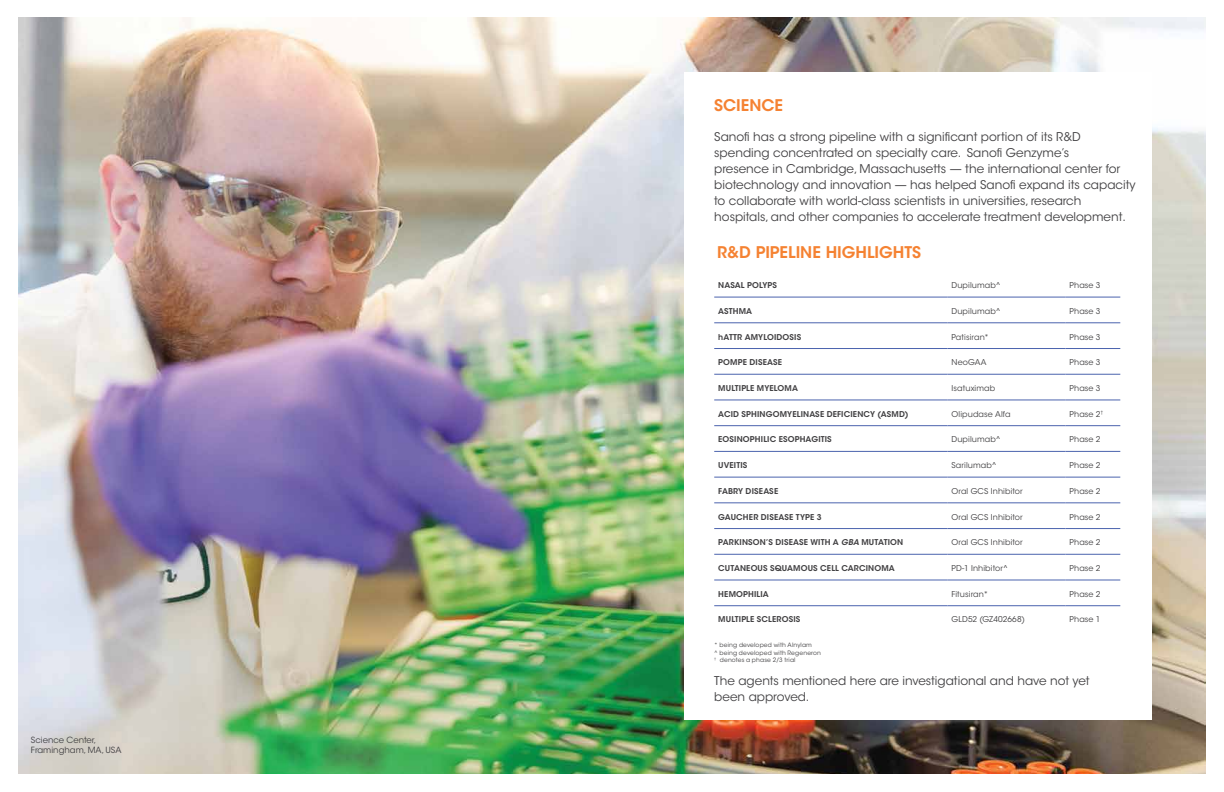
<style>
.page{position:relative;width:1224px;height:792px;background:#fff}
.page>*{position:absolute;margin:0;border:0;box-sizing:border-box;transform-origin:0 0}
.t1{font:600 16px "ITC Avant Garde Std";color:#f58232}
.t2{font:12px/16px "ITC Avant Garde Std";color:#414042}
.t3{font:8.5px/10.2px "ITC Avant Garde Std";color:#414042}
.t4{font:8px "ITC Avant Garde Std";letter-spacing:.015em;color:#414042}
.t5{font:600 8px "ITC Avant Garde Std";letter-spacing:.02em;color:#414042}
.t6{font:6px/7.2px "ITC Avant Garde Std";letter-spacing:.025em;color:#414042}
.s1{font-style:italic}
</style>
<div class="page">
<img style="left:18px;top:17px;width:1188px;height:757px">
<div style="left:684px;top:72px;width:468px;height:648px;background:#fff"></div>
<hr style="left:714px;top:297px;width:234px;height:1px;background:#4b63ae">
<hr style="left:948px;top:297px;width:118px;height:1px;background:#4b63ae">
<hr style="left:1066px;top:297px;width:54px;height:1px;background:#4b63ae">
<hr style="left:714px;top:323px;width:234px;height:1px;background:#4b63ae">
<hr style="left:948px;top:323px;width:118px;height:1px;background:#4b63ae">
<hr style="left:1066px;top:323px;width:54px;height:1px;background:#4b63ae">
<hr style="left:714px;top:348px;width:234px;height:1px;background:#4b63ae">
<hr style="left:948px;top:348px;width:118px;height:1px;background:#4b63ae">
<hr style="left:1066px;top:348px;width:54px;height:1px;background:#4b63ae">
<hr style="left:714px;top:374px;width:234px;height:1px;background:#4b63ae">
<hr style="left:948px;top:374px;width:118px;height:1px;background:#4b63ae">
<hr style="left:1066px;top:374px;width:54px;height:1px;background:#4b63ae">
<hr style="left:714px;top:400px;width:234px;height:1px;background:#4b63ae">
<hr style="left:948px;top:400px;width:118px;height:1px;background:#4b63ae">
<hr style="left:1066px;top:400px;width:54px;height:1px;background:#4b63ae">
<hr style="left:714px;top:425px;width:234px;height:1px;background:#4b63ae">
<hr style="left:948px;top:425px;width:118px;height:1px;background:#4b63ae">
<hr style="left:1066px;top:425px;width:54px;height:1px;background:#4b63ae">
<hr style="left:714px;top:451px;width:234px;height:1px;background:#4b63ae">
<hr style="left:948px;top:451px;width:118px;height:1px;background:#4b63ae">
<hr style="left:1066px;top:451px;width:54px;height:1px;background:#4b63ae">
<hr style="left:714px;top:477px;width:234px;height:1px;background:#4b63ae">
<hr style="left:948px;top:477px;width:118px;height:1px;background:#4b63ae">
<hr style="left:1066px;top:477px;width:54px;height:1px;background:#4b63ae">
<hr style="left:714px;top:503px;width:234px;height:1px;background:#4b63ae">
<hr style="left:948px;top:503px;width:118px;height:1px;background:#4b63ae">
<hr style="left:1066px;top:503px;width:54px;height:1px;background:#4b63ae">
<hr style="left:714px;top:528px;width:234px;height:1px;background:#4b63ae">
<hr style="left:948px;top:528px;width:118px;height:1px;background:#4b63ae">
<hr style="left:1066px;top:528px;width:54px;height:1px;background:#4b63ae">
<hr style="left:714px;top:554px;width:234px;height:1px;background:#4b63ae">
<hr style="left:948px;top:554px;width:118px;height:1px;background:#4b63ae">
<hr style="left:1066px;top:554px;width:54px;height:1px;background:#4b63ae">
<hr style="left:714px;top:580px;width:234px;height:1px;background:#4b63ae">
<hr style="left:948px;top:580px;width:118px;height:1px;background:#4b63ae">
<hr style="left:1066px;top:580px;width:54px;height:1px;background:#4b63ae">
<hr style="left:714px;top:605px;width:234px;height:1px;background:#4b63ae">
<hr style="left:948px;top:605px;width:118px;height:1px;background:#4b63ae">
<hr style="left:1066px;top:605px;width:54px;height:1px;background:#4b63ae">
<p class="t3" style="left:31px;top:735px;width:92px">Science Center,<br>Framingham, MA, USA</p>
<h1 class="t1" style="left:714px;top:95px;width:70px">SCIENCE</h1>
<p class="t2" style="left:714px;top:129px;width:423px">Sanofi has a strong pipeline with a significant portion of its R&amp;D spending concentrated on specialty care. Sanofi Genzyme’s<br>presence in Cambridge, Massachusetts — the international center for biotechnology and innovation — has helped Sanofi expand its capacity to collaborate with world-class scientists in universities, research hospitals, and other companies to accelerate treatment development.</p>
<h1 class="t1" style="left:717px;top:242px;width:206px">R&amp;D PIPELINE HIGHLIGHTS</h1>
<p class="t5" style="left:718px;top:280px;width:60px">NASAL POLYPS</p>
<p class="t4" style="left:952px;top:280px;width:51px">Dupilumab^</p>
<p class="t4" style="left:1070px;top:280px;width:32px">Phase 3</p>
<p class="t5" style="left:718px;top:306px;width:35px">ASTHMA</p>
<p class="t4" style="left:952px;top:306px;width:51px">Dupilumab^</p>
<p class="t4" style="left:1070px;top:306px;width:32px">Phase 3</p>
<p class="t5" style="left:718px;top:332px;width:85px">hATTR AMYLOIDOSIS</p>
<p class="t4" style="left:952px;top:332px;width:39px">Patisiran*</p>
<p class="t4" style="left:1070px;top:332px;width:32px">Phase 3</p>
<p class="t5" style="left:718px;top:357px;width:65px">POMPE DISEASE</p>
<p class="t4" style="left:952px;top:357px;width:37px">NeoGAA</p>
<p class="t4" style="left:1070px;top:357px;width:32px">Phase 3</p>
<p class="t5" style="left:718px;top:383px;width:81px">MULTIPLE MYELOMA</p>
<p class="t4" style="left:952px;top:383px;width:45px">Isatuximab</p>
<p class="t4" style="left:1070px;top:383px;width:32px">Phase 3</p>
<p class="t5" style="left:718px;top:409px;width:192px">ACID SPHINGOMYELINASE DEFICIENCY (ASMD)</p>
<p class="t4" style="left:952px;top:409px;width:61px">Olipudase Alfa</p>
<p class="t4" style="left:1070px;top:409px;width:35px">Phase 2<sup>†</sup></p>
<p class="t5" style="left:718px;top:434px;width:115px">EOSINOPHILIC ESOPHAGITIS</p>
<p class="t4" style="left:952px;top:435px;width:51px">Dupilumab^</p>
<p class="t4" style="left:1070px;top:435px;width:32px">Phase 2</p>
<p class="t5" style="left:718px;top:460px;width:31px">UVEITIS</p>
<p class="t4" style="left:952px;top:460px;width:47px">Sarilumab^</p>
<p class="t4" style="left:1070px;top:460px;width:32px">Phase 2</p>
<p class="t5" style="left:718px;top:486px;width:62px">FABRY DISEASE</p>
<p class="t4" style="left:952px;top:486px;width:73px">Oral GCS Inhibitor</p>
<p class="t4" style="left:1070px;top:486px;width:32px">Phase 2</p>
<p class="t5" style="left:718px;top:512px;width:105px">GAUCHER DISEASE TYPE 3</p>
<p class="t4" style="left:952px;top:512px;width:73px">Oral GCS Inhibitor</p>
<p class="t4" style="left:1070px;top:512px;width:32px">Phase 2</p>
<p class="t5" style="left:718px;top:537px;width:187px">PARKINSON’S DISEASE WITH A <span class="s1">GBA</span> MUTATION</p>
<p class="t4" style="left:952px;top:538px;width:73px">Oral GCS Inhibitor</p>
<p class="t4" style="left:1070px;top:538px;width:32px">Phase 2</p>
<p class="t5" style="left:718px;top:563px;width:178px">CUTANEOUS SQUAMOUS CELL CARCINOMA</p>
<p class="t4" style="left:952px;top:563px;width:58px">PD-1 Inhibitor^</p>
<p class="t4" style="left:1070px;top:563px;width:32px">Phase 2</p>
<p class="t5" style="left:718px;top:589px;width:52px">HEMOPHILIA</p>
<p class="t4" style="left:952px;top:589px;width:38px">Fitusiran*</p>
<p class="t4" style="left:1070px;top:589px;width:32px">Phase 2</p>
<p class="t5" style="left:718px;top:614px;width:84px">MULTIPLE SCLEROSIS</p>
<p class="t4" style="left:952px;top:615px;width:75px">GLD52 (GZ402668)</p>
<p class="t4" style="left:1070px;top:615px;width:32px">Phase 1</p>
<p class="t6" style="left:714px;top:642px;width:108px">* being developed with Alnylam<br>^ being developed with Regeneron <sup>†</sup> denotes a phase 2/3 trial</p>
<p class="t2" style="left:714px;top:673px;width:377px">The agents mentioned here are investigational and have not yet been approved.</p>
</div>
